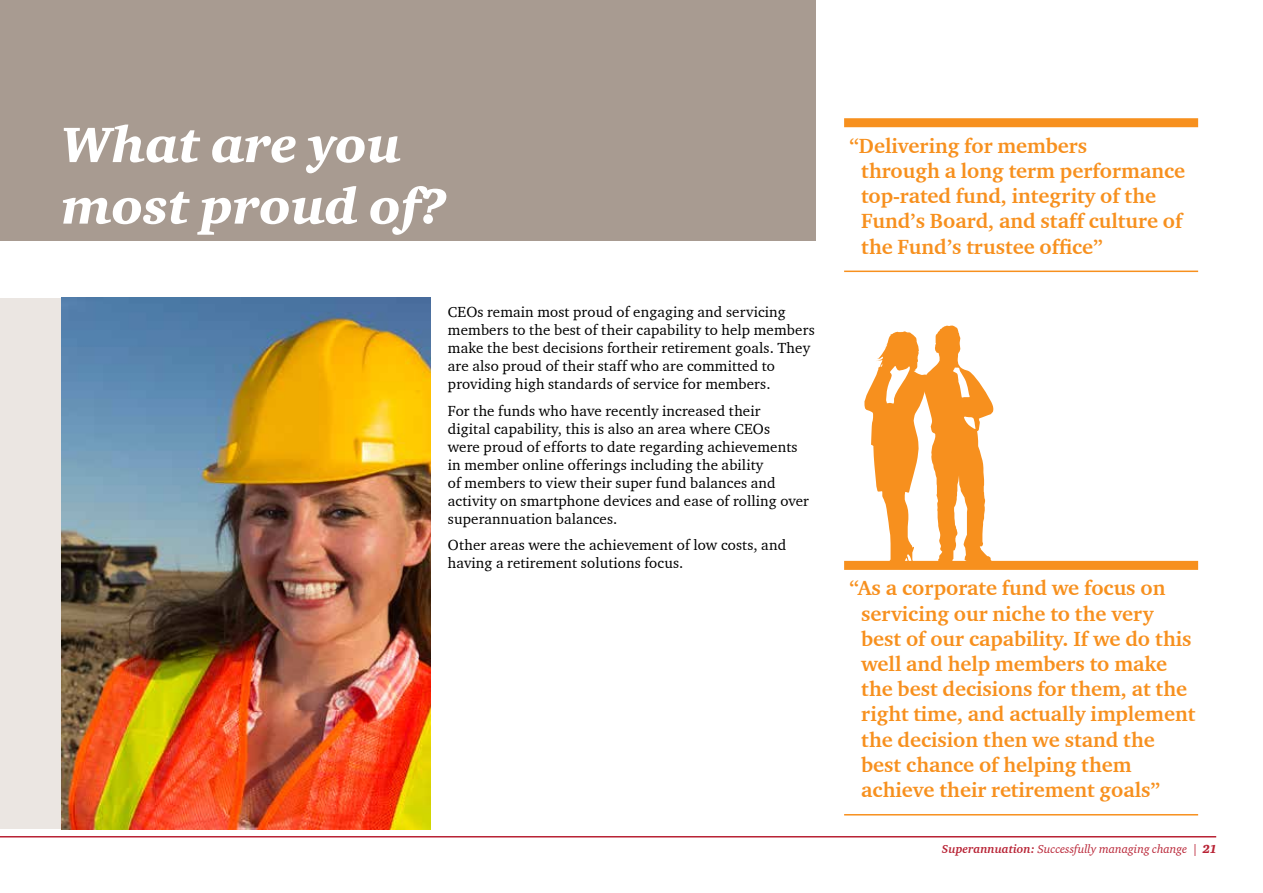
<style>
.page{position:relative;width:1263px;height:893px;background:#fff}
.page>*{position:absolute;margin:0;border:0;box-sizing:border-box;transform-origin:0 0}
.t1{font:51px/61.5px "Charter ITC Blac Ital";color:#fff}
.t2{font:700 21px/25.2px "Charter ITC";color:#f7901e}
.t3{font:15px/18px "Charter ITC";letter-spacing:.01em;color:#000}
.t4{font:italic 12px "Charter ITC";color:#b82234}
.s1{font-weight:700}
.s2{font-style:normal}
.s3{font-family:"Charter ITC Blac Ital";font-style:normal}
</style>
<div class="page">
<div style="left:0;top:298px;width:217px;height:530px;background:#ebe6e2"></div>
<div style="left:0;top:0;width:815px;height:241px;background:#a89b91"></div>
<div style="left:844px;top:118px;width:354px;height:9px;background:#f7901e"></div>
<hr style="left:844px;top:271px;width:354px;height:1px;background:#f7901e">
<img style="left:62px;top:298px;width:369px;height:531px">
<div style="left:844px;top:561px;width:354px;height:9px;background:#f7901e"></div>
<hr style="left:844px;top:814px;width:354px;height:1px;background:#f7901e">
<svg style="left:864px;top:326px;width:129px;height:235px"></svg>
<hr style="left:0;top:836px;width:1216px;height:1px;background:#b82234">
<h1 class="t1" style="left:62px;top:113px;width:386px">What are you most proud of?</h1>
<p class="t3" style="left:448px;top:303px;width:368px">CEOs remain most proud of engaging and servicing members to the best of their capability to help members make the best decisions fortheir retirement goals. They are also proud of their staff who are committed to providing high standards of service for members.</p>
<p class="t3" style="left:448px;top:401px;width:362px">For the funds who have recently increased their<br>digital capability, this is also an area where CEOs<br>were proud of efforts to date regarding achievements in member online offerings including the ability<br>of members to view their super fund balances and activity on smartphone devices and ease of rolling over superannuation balances.</p>
<p class="t3" style="left:448px;top:536px;width:340px">Other areas were the achievement of low costs, and having a retirement solutions focus.</p>
<h2 class="t2" style="left:861px;top:133px;width:325px;text-indent:-12px">“Delivering for members<br>through a long term performance top-rated fund, integrity of the<br>Fund’s Board, and staff culture of the Fund’s trustee office”</h2>
<p class="t2" style="left:861px;top:575px;width:336px;text-indent:-12px">“As a corporate fund we focus on servicing our niche to the very best of our capability. If we do this well and help members to make the best decisions for them, at the right time, and actually implement the decision then we stand the best chance of helping them achieve their retirement goals”</p>
<p class="t4" style="left:942px;top:841px;width:277px"><span class="s1">Superannuation:</span> Successfully managing change <span class="s2">|</span> <span class="s3">21</span></p>
</div>
